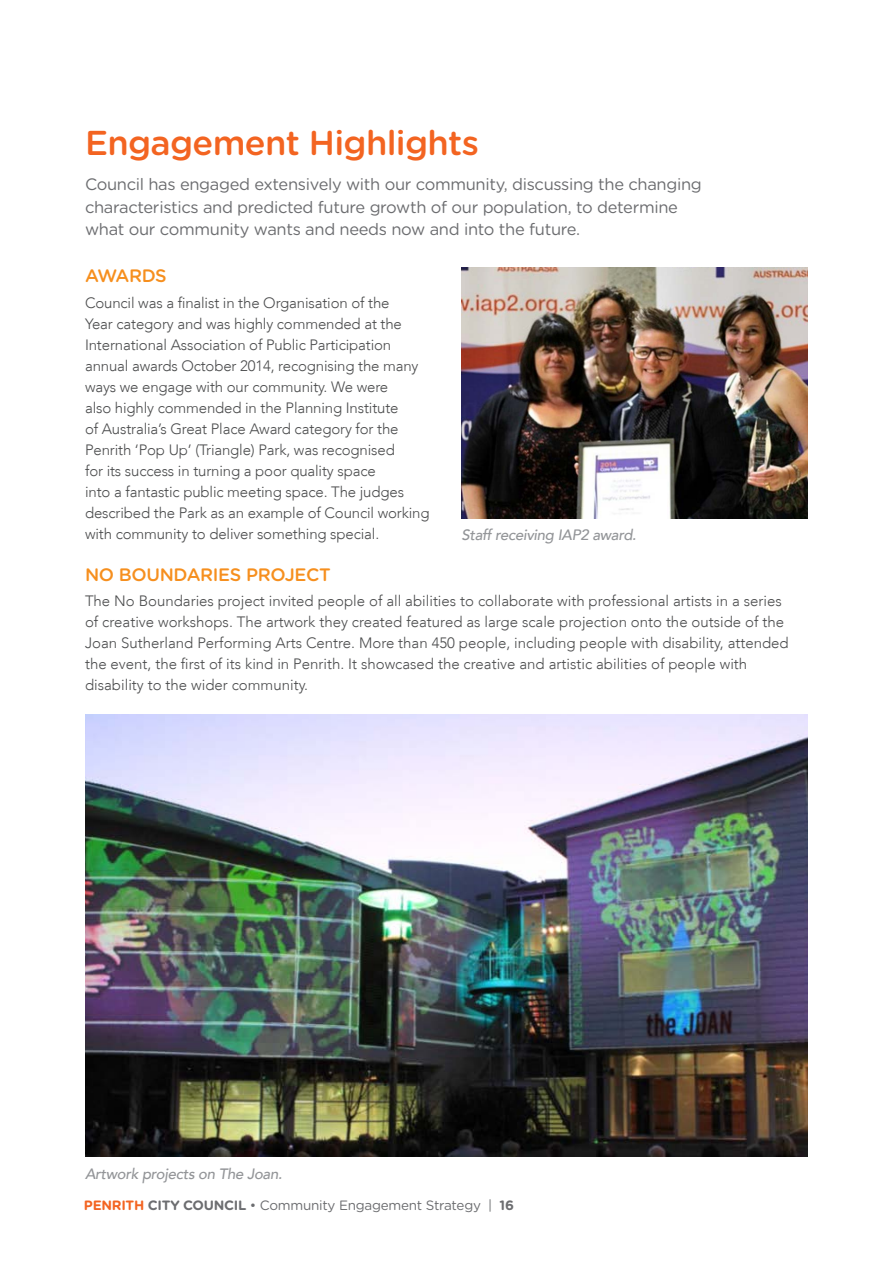
<style>
.page{position:relative;width:893px;height:1263px;background:#fff}
.page>*{position:absolute;margin:0;border:0;box-sizing:border-box;transform-origin:0 0}
.t1{font:500 34.5px "Gotham Rounded";letter-spacing:-.02em;color:#f36421}
.H3{font:500 18px "Gotham Rounded";letter-spacing:-.02em;color:#f68f1e}
.Gotham_Standout{font:16.5px/22.5px "Gotham Rounded";letter-spacing:-.02em;color:#6c6d70}
.Body_10pt{font:300 15px/21px "Avenir LT";letter-spacing:-.01em;color:#4b4c4d}
.Picture_caption{font:italic 500 15px "Avenir LT";letter-spacing:-.02em;color:#939598}
.t2{font:13.5px "Gotham Rounded";letter-spacing:-.02em;color:#6c6d70}
.s1{font-weight:700;color:#f36421}
.s2{font-weight:700}
</style>
<div class="page">
<img style="left:461px;top:268px;width:347px;height:251px">
<img style="left:85px;top:714px;width:723px;height:443px">
<h2 class="t1" style="left:85px;top:118px;width:395px">Engagement Highlights</h2>
<p class="Gotham_Standout" style="left:85px;top:173px;width:618px">Council has engaged extensively with our community, discussing the changing characteristics and predicted future growth of our population, to determine what our community wants and needs now and into the future.</p>
<p class="H3" style="left:85px;top:263px;width:83px">AWARDS</p>
<p class="Body_10pt" style="left:85px;top:292px;width:346px">Council was a finalist in the Organisation of the<br>Year category and was highly commended at the International Association of Public Participation annual awards October 2014, recognising the many ways we engage with our community. We were<br>also highly commended in the Planning Institute<br>of Australia’s Great Place Award category for the Penrith ‘Pop Up’ (Triangle) Park, was recognised<br>for its success in turning a poor quality space<br>into a fantastic public meeting space. The judges described the Park as an example of Council working with community to deliver something special.</p>
<p class="Picture_caption" style="left:461px;top:526px;width:177px">Staff receiving IAP2 award.</p>
<p class="H3" style="left:85px;top:562px;width:247px">NO BOUNDARIES PROJECT</p>
<p class="Body_10pt" style="left:85px;top:591px;width:705px">The No Boundaries project invited people of all abilities to collaborate with professional artists in a series of creative workshops. The artwork they created featured as large scale projection onto the outside of the Joan Sutherland Performing Arts Centre. More than 450 people, including people with disability, attended the event, the first of its kind in Penrith. It showcased the creative and artistic abilities of people with disability to the wider community.</p>
<p class="Picture_caption" style="left:85px;top:1165px;width:199px">Artwork projects on The Joan.</p>
<p class="t2" style="left:84px;top:1196px;width:432px"><span class="s1">PENRITH</span> <span class="s2">CITY COUNCIL</span> • Community Engagement Strategy | <span class="s2">16</span></p>
</div>
